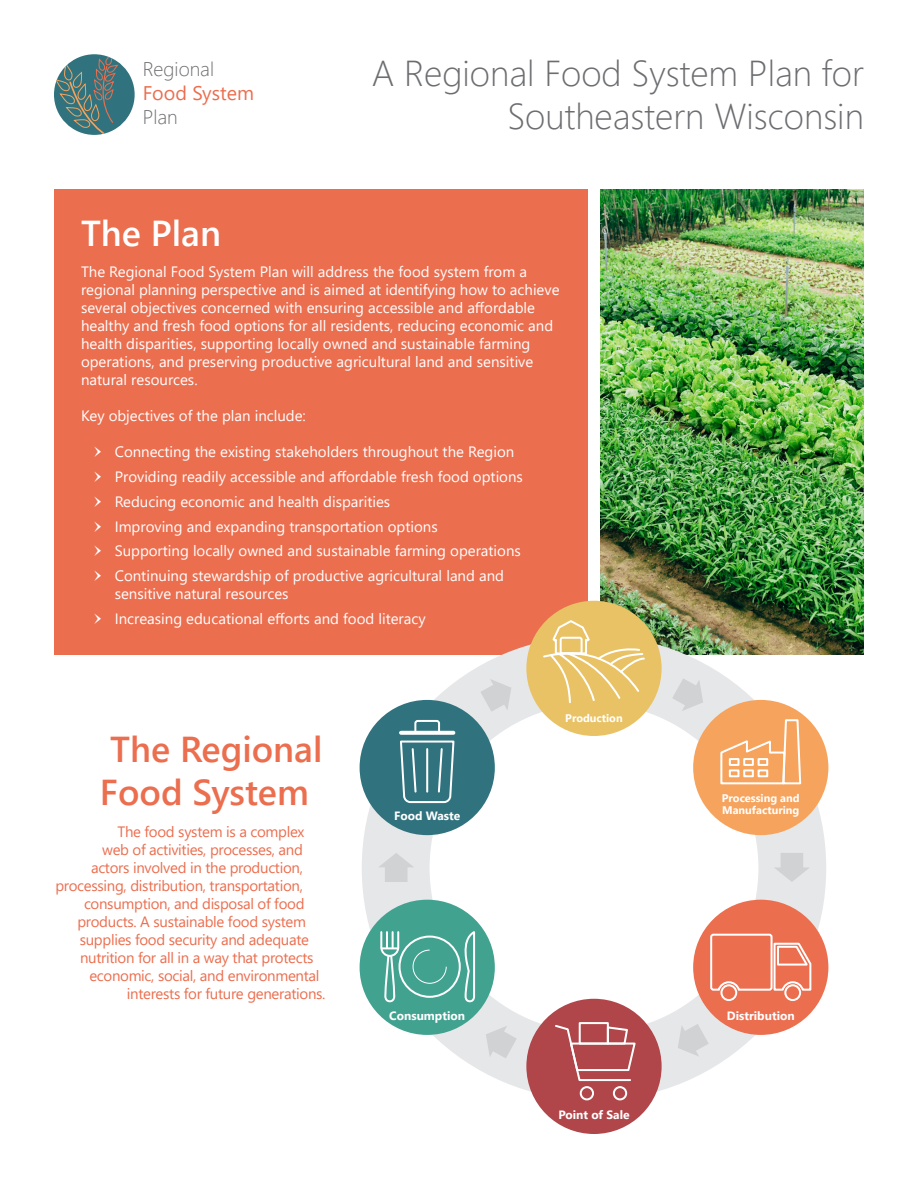
<style>
.page{position:relative;width:918px;height:1188px;background:#fff}
.page>*{position:absolute;margin:0;border:0;box-sizing:border-box;transform-origin:0 0}
.t1{font:300 36px/43.2px "Segoe UI";color:#6c6d70;text-align:right}
.t2{font:600 36px/43.2px "Segoe UI";color:#eb6e4f}
.t3{font:600 36px "Segoe UI";color:#fff}
.t4{font:300 19.65px/23.7px "Segoe UI";color:#6c6d70}
.t5{font:15px/18px "Segoe UI";color:#fff}
.t6{font:15px "Segoe UI";letter-spacing:-.02em;color:#eb6e4f}
.t7{font:700 12px "Segoe UI";color:#fff}
.t8{font:700 10.95px/12px "Segoe UI";color:#fff}
.s1{font-weight:400;color:#eb6e4f}
.s2{font-family:"ESRI Arrowhead"}
</style>
<div class="page">
<div style="left:54px;top:54px;width:81px;height:81px;background:#30737e;border-radius:50%"></div>
<svg style="left:55px;top:54px;width:68px;height:81px"></svg>
<div style="left:54px;top:189px;width:533px;height:466px;background:#eb6e4f"></div>
<img style="left:601px;top:189px;width:263px;height:466px">
<div style="left:362px;top:636px;width:464px;height:464px;border:68px solid #e6e7e9;border-radius:50%"></div>
<div style="left:526px;top:601px;width:136px;height:135px;background:#e9c265;border-radius:50%"></div>
<svg style="left:542px;top:619px;width:104px;height:85px"></svg>
<div style="left:693px;top:900px;width:135px;height:135px;background:#eb6e4f;border-radius:50%"></div>
<div style="left:720px;top:984px;width:17px;height:17px;border:2px solid #fff;border-radius:50%"></div>
<div style="left:784px;top:984px;width:17px;height:17px;border:2px solid #fff;border-radius:50%"></div>
<svg style="left:710px;top:933px;width:102px;height:59px"></svg>
<div style="left:526px;top:999px;width:136px;height:135px;background:#b0464a;border-radius:50%"></div>
<div style="left:579px;top:1022px;width:30px;height:23px;border:2px solid #fff"></div>
<svg style="left:555px;top:1023px;width:81px;height:59px"></svg>
<div style="left:580px;top:1086px;width:14px;height:14px;border:2px solid #fff;border-radius:50%"></div>
<div style="left:613px;top:1086px;width:14px;height:14px;border:2px solid #fff;border-radius:50%"></div>
<div style="left:693px;top:700px;width:135px;height:135px;background:#f6a35d;border-radius:50%"></div>
<svg style="left:720px;top:719px;width:82px;height:66px"></svg>
<div style="left:360px;top:900px;width:135px;height:135px;background:#42a290;border-radius:50%"></div>
<svg style="left:380px;top:932px;width:19px;height:71px"></svg>
<svg style="left:460px;top:931px;width:16px;height:72px"></svg>
<div style="left:399px;top:936px;width:62px;height:62px;border:2px solid #fff;border-radius:50%"></div>
<svg style="left:412px;top:949px;width:35px;height:35px"></svg>
<div style="left:360px;top:700px;width:135px;height:135px;background:#30737e;border-radius:50%"></div>
<svg style="left:399px;top:719px;width:57px;height:85px"></svg>
<svg style="left:774px;top:853px;width:36px;height:29px"></svg>
<svg style="left:378px;top:853px;width:36px;height:29px"></svg>
<svg style="left:678px;top:1024px;width:31px;height:33px"></svg>
<svg style="left:480px;top:679px;width:31px;height:33px"></svg>
<svg style="left:486px;top:1026px;width:31px;height:32px"></svg>
<svg style="left:672px;top:678px;width:31px;height:33px"></svg>
<p class="t4" style="left:143px;top:56px;width:113px">Regional<br><span class="s1">Food System<br></span>Plan</p>
<p class="t1" style="left:372px;top:48px;width:494px">A Regional Food System Plan for<br>Southeastern Wisconsin</p>
<p class="t3" style="left:81px;top:199px;width:142px">The Plan</p>
<p class="t5" style="left:81px;top:262px;width:480px">The Regional Food System Plan will address the food system from a regional planning perspective and is aimed at identifying how to achieve several objectives concerned with ensuring accessible and affordable healthy and fresh food options for all residents, reducing economic and health disparities, supporting locally owned and sustainable farming operations, and preserving productive agricultural land and sensitive natural resources.</p>
<p class="t5" style="left:81px;top:406px;width:226px">Key objectives of the plan include:</p>
<p class="t5" style="left:94px;top:442px;width:421px"><span class="s2">6</span> Connecting the existing stakeholders throughout the Region</p>
<p class="t5" style="left:94px;top:467px;width:430px"><span class="s2">6</span> Providing readily accessible and affordable fresh food options</p>
<p class="t5" style="left:94px;top:491px;width:297px"><span class="s2">6</span> Reducing economic and health disparities</p>
<p class="t5" style="left:94px;top:516px;width:345px"><span class="s2">6</span> Improving and expanding transportation options</p>
<p class="t5" style="left:94px;top:541px;width:428px"><span class="s2">6</span> Supporting locally owned and sustainable farming operations</p>
<p class="t5" style="left:115px;top:566px;width:391px;text-indent:-20px"><span class="s2">6</span> Continuing stewardship of productive agricultural land and sensitive natural resources</p>
<p class="t5" style="left:94px;top:608px;width:333px"><span class="s2">6</span> Increasing educational efforts and food literacy</p>
<p class="t2" style="left:100px;top:725px;width:224px">The Regional<br>Food System</p>
<p class="t6" style="left:117px;top:817px;width:189px">The food system is a complex</p>
<p class="t6" style="left:102px;top:835px;width:202px">web of activities, processes, and</p>
<p class="t6" style="left:91px;top:853px;width:214px">actors involved in the production,</p>
<p class="t6" style="left:55px;top:871px;width:249px">processing, distribution, transportation,</p>
<p class="t6" style="left:84px;top:889px;width:222px">consumption, and disposal of food</p>
<p class="t6" style="left:77px;top:907px;width:230px">products. A sustainable food system</p>
<p class="t6" style="left:80px;top:925px;width:231px">supplies food security and adequate</p>
<p class="t6" style="left:80px;top:943px;width:235px">nutrition for all in a way that protects</p>
<p class="t6" style="left:89px;top:961px;width:232px">economic, social, and environmental</p>
<p class="t6" style="left:127px;top:979px;width:200px">interests for future generations.</p>
<p class="t7" style="left:394px;top:804px;width:68px">Food Waste</p>
<p class="t7" style="left:389px;top:1004px;width:77px">Consumption</p>
<p class="t8" style="left:565px;top:711px;width:59px">Production</p>
<p class="t7" style="left:558px;top:1103px;width:73px">Point of Sale</p>
<p class="t8" style="left:722px;top:791px;width:79px">Processing and<br>Manufacturing</p>
<p class="t7" style="left:727px;top:1004px;width:69px">Distribution</p>
</div>
